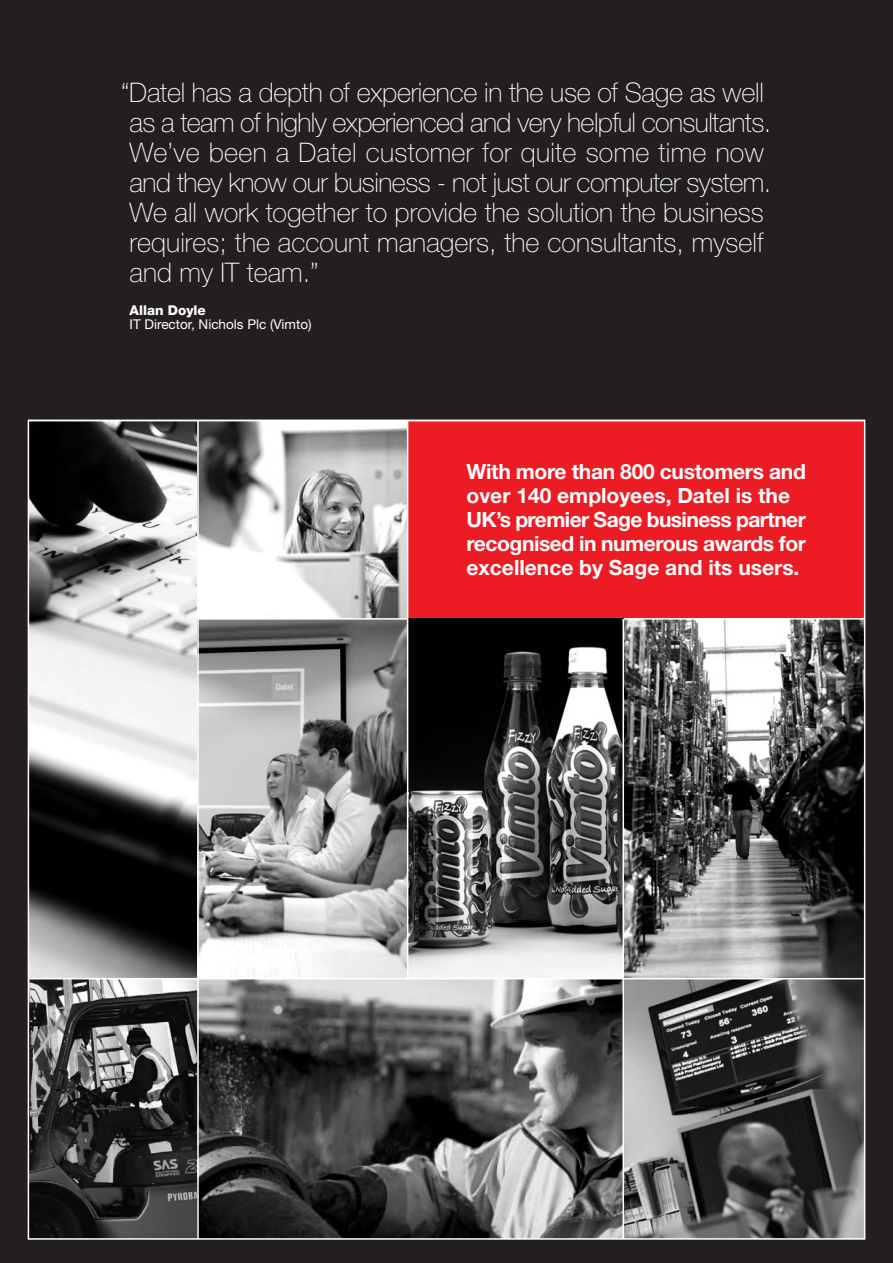
<style>
.page{position:relative;width:893px;height:1263px;background:#231f20}
.page>*{position:absolute;margin:0;border:0;box-sizing:border-box;transform-origin:0 0}
.t1{font:100 27px/30px "Helvetica Neue";color:#fff}
.t2{font:700 21px/24px "Helvetica Neue";letter-spacing:-.015em;color:#fff}
.t3{font:13.5px "Helvetica Neue";color:#fff}
.t4{font:800 13.5px "Helvetica Neue";color:#fff}
</style>
<div class="page">
<img style="left:31px;top:423px;width:166px;height:814px">
<img style="left:199px;top:979px;width:663px;height:258px">
<img style="left:199px;top:423px;width:208px;height:555px">
<div style="left:408px;top:420px;width:457px;height:199px;background:#ed1c24"></div>
<img style="left:408px;top:620px;width:454px;height:358px">
<hr style="left:197px;top:618px;width:668px;height:2px;background:#fff">
<hr style="left:197px;top:420px;width:2px;height:819px;background:#fff">
<hr style="left:407px;top:420px;width:1px;height:559px;background:#fff">
<hr style="left:28px;top:978px;width:837px;height:1px;background:#fff">
<hr style="left:622px;top:619px;width:2px;height:620px;background:#fff">
<p class="t1" style="left:130px;top:80px;width:643px;text-indent:-8px">“Datel has a depth of experience in the use of Sage as well as a team of highly experienced and very helpful consultants.<br>We’ve been a Datel customer for quite some time now and they know our business - not just our computer system.<br>We all work together to provide the solution the business requires; the account managers, the consultants, myself and my IT team.”</p>
<p class="t4" style="left:130px;top:306px;width:78px">Allan Doyle</p>
<p class="t3" style="left:130px;top:319px;width:184px">IT Director, Nichols Plc (Vimto)</p>
<p class="t2" style="left:466px;top:461px;width:341px">With more than 800 customers and over 140 employees, Datel is the UK’s premier Sage business partner recognised in numerous awards for excellence by Sage and its users.</p>
</div>
